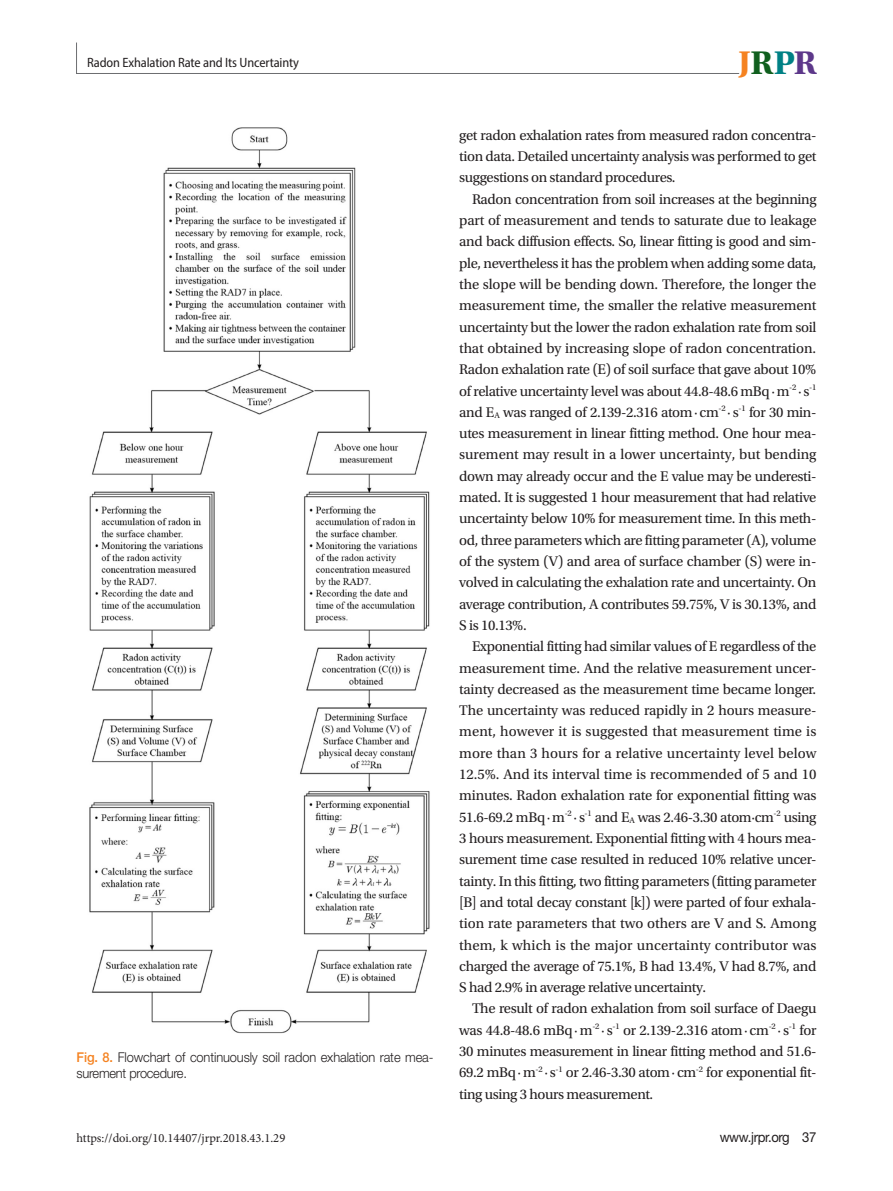
<style>
.page{position:relative;width:893px;height:1191px;background:#fff}
.page>*{position:absolute;margin:0;border:0;box-sizing:border-box;transform-origin:0 0}
.t1{font:700 34.5px "Utopia Std";color:#f58220}
.본문{font:14.7px/21.3px "Utopia Std";letter-spacing:-.025em;color:#231f20;text-align:justify}
.t2{font:13.8px "Helvetica Neue LT Std";letter-spacing:-.025em;color:#231f20;scale:.95 1}
.표_제목__그림_설명{font:300 13.5px/16.2px "Helvetica Neue LT Std";letter-spacing:-.01em;color:#231f20;scale:.95 1}
.t3{font:semi-condensed 13.5px "Myriad Pro";letter-spacing:-.01em;color:#231f20}
.t4{font:12.6px "Minion Pro";color:#231f20}
.s1{font-weight:500;color:#f58220}
.s2{color:#105f1e}
.s3{color:#008185}
.s4{color:#5d388a}
.s5{font-size:8.55px}
</style>
<div class="page">
<svg style="left:76px;top:42px;width:664px;height:32px"></svg>
<img style="left:89px;top:128px;width:341px;height:905px">
<p class="t3" style="left:87px;top:54px;width:213px">Radon Exhalation Rate and Its Uncertainty</p>
<p class="표_제목__그림_설명" style="left:77px;top:1048px;width:377px"><span class="s1">Fig. 8.</span> Flowchart of continuously soil radon exhalation rate mea&shy;surement procedure.</p>
<p class="t4" style="left:77px;top:1129px;width:210px">https://doi.org/10.14407/jrpr.2018.43.1.29</p>
<h1 class="t1" style="left:738px;top:43px;width:80px">J<span class="s2">R</span><span class="s3">P</span><span class="s4">R</span></h1>
<p class="본문" style="left:459px;top:125px;width:359px">get radon exhalation rates from measured radon concentra&shy;tion data. Detailed uncertainty analysis was performed to get suggestions on standard procedures.</p>
<p class="본문" style="left:459px;top:189px;width:359px;text-indent:13px">Radon concentration from soil increases at the beginning part of measurement and tends to saturate due to leakage and back diffusion effects. So, linear fitting is good and sim&shy;ple, nevertheless it has the problem when adding some data, the slope will be bending down. Therefore, the longer the measurement time, the smaller the relative measurement uncertainty but the lower the radon exhalation rate from soil that obtained by increasing slope of radon concentration.<br>Radon exhalation rate (E) of soil surface that gave about 10% of relative uncertainty level was about 44.8-48.6 mBq∙ m<sup>-2</sup> ∙s<sup>-1 </sup>and E<span class="s5">A</span> was ranged of 2.139-2.316 atom∙ cm<sup>-2</sup> ∙s<sup>-1</sup> for 30 min&shy;utes measurement in linear fitting method. One hour mea&shy;surement may result in a lower uncertainty, but bending down may already occur and the E value may be underesti&shy;mated. It is suggested 1 hour measurement that had relative uncertainty below 10% for measurement time. In this meth&shy;od, three parameters which are fitting parameter (A), volume of the system (V) and area of surface chamber (S) were in&shy;volved in calculating the exhalation rate and uncertainty. On average contribution, A contributes 59.75%, V is 30.13%, and S is 10.13%.</p>
<p class="본문" style="left:459px;top:636px;width:359px;text-indent:13px">Exponential fitting had similar values of E regardless of the measurement time. And the relative measurement uncer&shy;tainty decreased as the measurement time became longer.<br>The uncertainty was reduced rapidly in 2 hours measure&shy;ment, however it is suggested that measurement time is more than 3 hours for a relative uncertainty level below 12.5%. And its interval time is recommended of 5 and 10 minutes. Radon exhalation rate for exponential fitting was 51.6-69.2 mBq∙ m<sup>-2</sup> ∙s<sup>-1</sup> and E<span class="s5">A</span> was 2.46-3.30 atom∙cm<sup>-2</sup> using 3 hours measurement. Exponential fitting with 4 hours mea&shy;surement time case resulted in reduced 10% relative uncer&shy;tainty. In this fitting, two fitting parameters (fitting parameter [B] and total decay constant [k]) were parted of four exhala&shy;tion rate parameters that two others are V and S. Among them, k which is the major uncertainty contributor was charged the average of 75.1%, B had 13.4%, V had 8.7%, and S had 2.9% in average relative uncertainty.</p>
<p class="본문" style="left:459px;top:998px;width:359px;text-indent:13px">The result of radon exhalation from soil surface of Daegu was 44.8-48.6 mBq∙ m<sup>-2</sup> ∙s<sup>-1</sup> or 2.139-2.316 atom∙ cm<sup>-2</sup> ∙s<sup>-1</sup> for 30 minutes measurement in linear fitting method and 51.6- 69.2 mBq∙ m<sup>-2</sup> ∙s<sup>-1</sup> or 2.46-3.30 atom∙ cm<sup>-2</sup> for exponential fit&shy;ting using 3 hours measurement.</p>
<p class="t2" style="left:720px;top:1128px;width:103px">www.jrpr.org 37</p>
</div>
